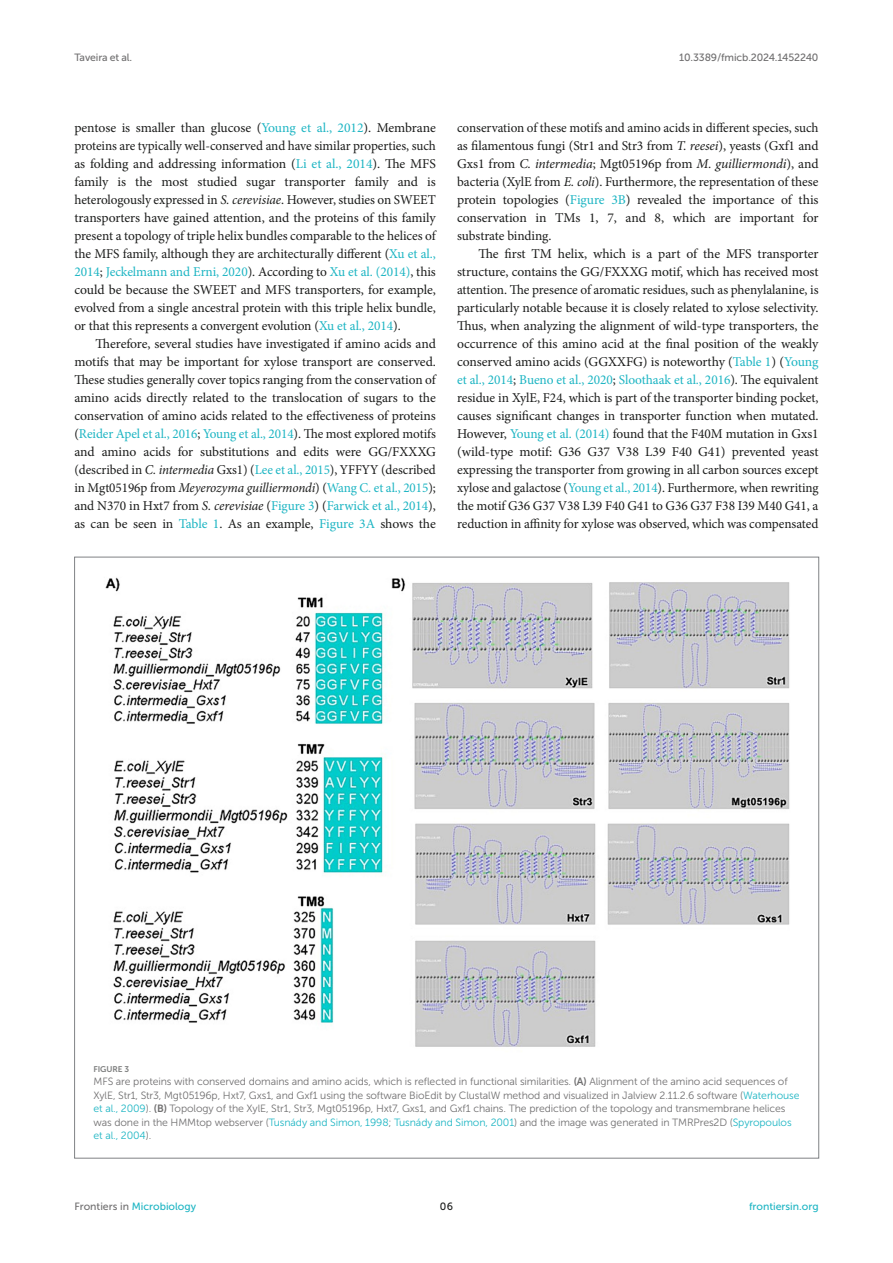
<style>
.page{position:relative;width:893px;height:1263px;background:#fff}
.page>*{position:absolute;margin:0;border:0;box-sizing:border-box;transform-origin:0 0}
.TEXT{font:13.5px/18px "Minion Pro";letter-spacing:-.005em;color:#1b1c1b;text-align:justify}
.TEXT_FLUSH{font:13.5px/18px "Minion Pro";letter-spacing:-.005em;color:#1b1c1b;text-align:justify}
.FIG_LEG{font:10.5px/13.5px "Museo Sans 300";letter-spacing:-.01em;color:#706f70}
.t1{font:10.5px "Museo Sans 500";letter-spacing:-.015em;color:#706f70}
.t2{font:10.5px "Museo Sans 500";color:#1db5c3}
.t3{font:10.5px "Museo Sans 500";color:#1b1c1b}
.FIG_HD{font:8.25px "Museo Sans 700";letter-spacing:-.01em;color:#7e7f7f}
.s1{color:#1db5c3}
.s2{font-style:italic}
.s3{font-family:"Museo Sans 700"}
.s4{color:#706f70}
</style>
<div class="page">
<img style="left:105px;top:577px;width:685px;height:470px">
<p class="t1" style="left:74px;top:51px;width:59px">Taveira et al.</p>
<p class="t1" style="left:679px;top:51px;width:141px">10.3389/fmicb.2024.1452240</p>
<p class="TEXT_FLUSH" style="left:74px;top:119px;width:363px">pentose is smaller than glucose (<span class="s1">Young et al., 2012</span>). Membrane proteins are typically well-conserved and have similar properties, such as folding and addressing information (<span class="s1">Li et al., 2014</span>). The MFS family is the most studied sugar transporter family and is heterologously expressed in <span class="s2">S. cerevisiae</span>. However, studies on SWEET transporters have gained attention, and the proteins of this family present a topology of triple helix bundles comparable to the helices of the MFS family, although they are architecturally different (<span class="s1">Xu et al., 2014</span>; <span class="s1">Jeckelmann and Erni, 2020</span>). According to <span class="s1">Xu et al. (2014)</span>, this could be because the SWEET and MFS transporters, for example, evolved from a single ancestral protein with this triple helix bundle, or that this represents a convergent evolution (<span class="s1">Xu et al., 2014</span>).</p>
<p class="TEXT" style="left:74px;top:335px;width:363px;text-indent:21px">Therefore, several studies have investigated if amino acids and motifs that may be important for xylose transport are conserved.<br>These studies generally cover topics ranging from the conservation of amino acids directly related to the translocation of sugars to the conservation of amino acids related to the effectiveness of proteins (<span class="s1">Reider Apel et al., 2016</span>; <span class="s1">Young et al., 2014</span>). The most explored motifs and amino acids for substitutions and edits were GG/FXXXG (described in <span class="s2">C. intermedia</span> Gxs1) (<span class="s1">Lee et al., 2015</span>), YFFYY (described in Mgt05196p from <span class="s2">Meyerozyma guilliermondi</span>) (<span class="s1">Wang C. et al., 2015</span>); and N370 in Hxt7 from <span class="s2">S. cerevisiae</span> (<span class="s1">Figure 3</span>) (<span class="s1">Farwick et al., 2014</span>), as can be seen in <span class="s1">Table 1</span>. As an example, <span class="s1">Figure 3A</span> shows the</p>
<p class="TEXT" style="left:457px;top:119px;width:363px">conservation of these motifs and amino acids in different species, such as filamentous fungi (Str1 and Str3 from <span class="s2">T. reesei</span>), yeasts (Gxf1 and Gxs1 from <span class="s2">C. intermedia</span>; Mgt05196p from <span class="s2">M. guilliermondi</span>), and bacteria (XylE from <span class="s2">E. coli</span>). Furthermore, the representation of these protein topologies (<span class="s1">Figure 3B</span>) revealed the importance of this conservation in TMs 1, 7, and 8, which are important for substrate binding.</p>
<p class="TEXT" style="left:457px;top:245px;width:363px;text-indent:21px">The first TM helix, which is a part of the MFS transporter structure, contains the GG/FXXXG motif, which has received most attention. The presence of aromatic residues, such as phenylalanine, is particularly notable because it is closely related to xylose selectivity.<br>Thus, when analyzing the alignment of wild-type transporters, the occurrence of this amino acid at the final position of the weakly conserved amino acids (GGXXFG) is noteworthy (<span class="s1">Table 1</span>) (<span class="s1">Young et al., 2014</span>; <span class="s1">Bueno et al., 2020</span>; <span class="s1">Sloothaak et al., 2016</span>). The equivalent residue in XylE, F24, which is part of the transporter binding pocket, causes significant changes in transporter function when mutated.<br>However, <span class="s1">Young et al. (2014)</span> found that the F40M mutation in Gxs1 (wild-type motif: G36 G37 V38 L39 F40 G41) prevented yeast expressing the transporter from growing in all carbon sources except xylose and galactose (<span class="s1">Young et al., 2014</span>). Furthermore, when rewriting the motif G36 G37 V38 L39 F40 G41 to G36 G37 F38 I39 M40 G41, a reduction in affinity for xylose was observed, which was compensated</p>
<p class="FIG_HD" style="left:94px;top:1064px;width:37px">FIGURE 3</p>
<p class="FIG_LEG" style="left:94px;top:1075px;width:708px">MFS are proteins with conserved domains and amino acids, which is reflected in functional similarities. <span class="s3">(A)</span> Alignment of the amino acid sequences of XylE, Str1, Str3, Mgt05196p, Hxt7, Gxs1, and Gxf1 using the software BioEdit by ClustalW method and visualized in Jalview 2.11.2.6 software (<span class="s1">Waterhouse et al., 2009</span>). <span class="s3">(B)</span> Topology of the XylE, Str1, Str3, Mgt05196p, Hxt7, Gxs1, and Gxf1 chains. The prediction of the topology and transmembrane helices was done in the HMMtop webserver (<span class="s1">Tusnády and Simon, 1998</span>; <span class="s1">Tusnády and Simon, 2001</span>) and the image was generated in TMRPres2D (<span class="s1">Spyropoulos et al., 2004</span>).</p>
<p class="t2" style="left:74px;top:1200px;width:123px"><span class="s4">Frontiers in</span> Microbiology</p>
<p class="t3" style="left:440px;top:1200px;width:15px">06</p>
<p class="t2" style="left:749px;top:1200px;width:71px">frontiersin.org</p>
</div>
